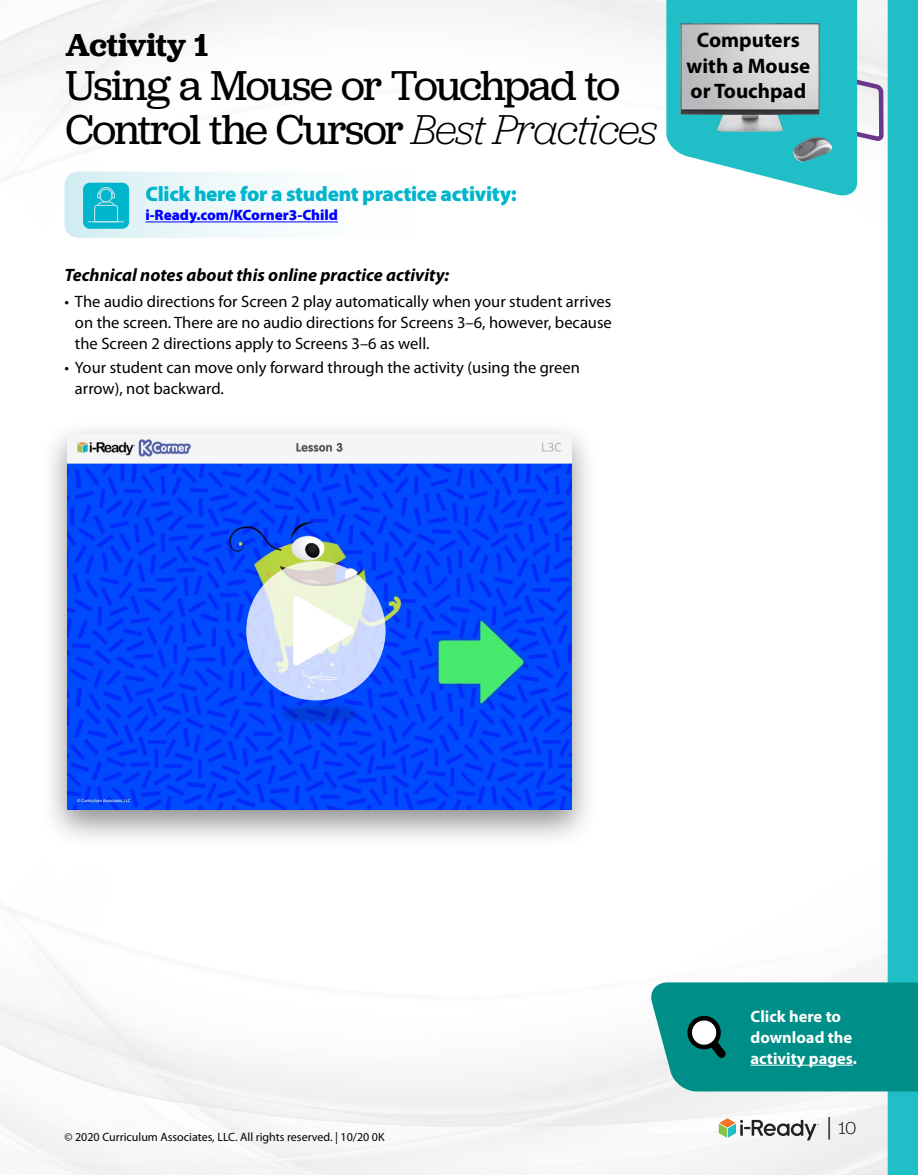
<style>
.page{position:relative;width:918px;height:1175px;background:#fff}
.page>*{position:absolute;margin:0;border:0;box-sizing:border-box;transform-origin:0 0}
.t1{font:43.5px/43.5px "Jubilat";letter-spacing:-.035em;color:#000}
.t2{font:600 33px "Jubilat";letter-spacing:-.005em;color:#000}
.t3{font:900 21px "Myriad Pro";letter-spacing:-.015em;color:#00b5cc}
.t4{font:700 21px/25.2px "Myriad Pro";color:#000;text-align:center}
.t5{font:italic 700 18px "Myriad Pro";color:#000}
.t6{font:300 18px "Jubilat";color:#000}
.t7{font:16.5px/21px "Myriad Pro";color:#000;text-align:justify}
.t8{font:700 16.5px/21px "Myriad Pro";color:#fff}
.t9{font:900 15px "Myriad Pro";letter-spacing:-.005em;color:#00f}
.t10{font:12px "Myriad Pro";color:#000}
.s1{font-weight:300;font-style:italic}
.s2{font-weight:900;font-stretch:condensed}
.s3{font-size:27px}
</style>
<div class="page">
<img style="left:887px;top:523px;width:1px;height:302px">
<img style="left:213px;top:1118px;width:15px;height:1px">
<img style="left:785px;top:1126px;width:103px;height:48px">
<img style="left:815px;top:1131px;width:73px;height:43px">
<svg style="left:5px;top:906px;width:7px;height:6px"></svg>
<img style="left:30px;top:1048px;width:60px;height:13px">
<div style="left:93px;top:1066px;width:376px;height:49px;background:#f5f5f5"></div>
<div style="left:22px;top:1001px;width:77px;height:47px;background:#f5f5f5"></div>
<img style="left:0;top:1001px;width:30px;height:21px">
<div style="left:141px;top:1063px;width:200px;height:49px;background:#f3f3f3"></div>
<img style="left:90px;top:1019px;width:51px;height:43px">
<img style="left:79px;top:1016px;width:14px;height:15px">
<div style="left:102px;top:1022px;width:133px;height:69px;background:#f4f4f4"></div>
<img style="left:822px;top:965px;width:66px;height:17px">
<img style="left:367px;top:1115px;width:34px;height:5px">
<img style="left:469px;top:1095px;width:3px;height:5px">
<img style="left:372px;top:1100px;width:100px;height:18px">
<svg style="left:82px;top:1125px;width:5px;height:6px"></svg>
<div style="left:243px;top:1135px;width:126px;height:21px;background:#f6f6f6"></div>
<img style="left:378px;top:1123px;width:23px;height:3px">
<img style="left:412px;top:1102px;width:92px;height:16px">
<img style="left:0;top:1130px;width:17px;height:1px">
<div style="left:715px;top:1134px;width:78px;height:26px;background:#f4f4f4"></div>
<img style="left:579px;top:1160px;width:28px;height:4px">
<img style="left:579px;top:1130px;width:19px;height:1px">
<img style="left:565px;top:1130px;width:14px;height:3px">
<img style="left:444px;top:1139px;width:80px;height:17px">
<img style="left:25px;top:1151px;width:46px;height:9px">
<img style="left:40px;top:1156px;width:30px;height:7px">
<img style="left:47px;top:1159px;width:5px;height:5px">
<img style="left:52px;top:1157px;width:109px;height:17px">
<img style="left:70px;top:1167px;width:21px;height:6px">
<img style="left:262px;top:1156px;width:14px;height:2px">
<img style="left:371px;top:1145px;width:18px;height:1px">
<img style="left:276px;top:1146px;width:117px;height:12px">
<img style="left:486px;top:1120px;width:49px;height:7px">
<img style="left:127px;top:1160px;width:17px;height:5px">
<img style="left:137px;top:1161px;width:66px;height:13px">
<img style="left:168px;top:1158px;width:111px;height:12px">
<div style="left:400px;top:1137px;width:116px;height:18px;background:#f5f5f5"></div>
<img style="left:266px;top:1159px;width:17px;height:10px">
<svg style="left:279px;top:1167px;width:43px;height:7px"></svg>
<img style="left:393px;top:1151px;width:23px;height:5px">
<div style="left:283px;top:1152px;width:127px;height:17px;background:#f2f2f2"></div>
<div style="left:535px;top:1020px;width:353px;height:106px;background:#f4f4f4"></div>
<svg style="left:521px;top:1125px;width:26px;height:3px"></svg>
<div style="left:610px;top:1020px;width:278px;height:83px;background:#f2f2f2"></div>
<img style="left:887px;top:261px;width:1px;height:262px">
<svg style="left:4px;top:174px;width:8px;height:7px"></svg>
<img style="left:30px;top:25px;width:60px;height:13px">
<div style="left:22px;top:38px;width:77px;height:47px;background:#f4f4f4"></div>
<img style="left:0;top:64px;width:30px;height:21px">
<img style="left:90px;top:24px;width:51px;height:43px">
<img style="left:79px;top:55px;width:14px;height:15px">
<div style="left:102px;top:0;width:133px;height:64px;background:#f4f4f4"></div>
<img style="left:610px;top:0;width:278px;height:85px">
<svg style="left:719px;top:1118px;width:100px;height:22px"></svg>
<div style="left:888px;top:0;width:30px;height:1174px;background:#20bec6"></div>
<svg style="left:64px;top:172px;width:274px;height:66px"></svg>
<div style="left:40px;top:419px;width:558px;height:429px;background:#000;opacity:.45"></div>
<img style="left:68px;top:434px;width:503px;height:375px">
<svg style="left:246px;top:561px;width:140px;height:139px;background:#d6e0ef"></svg>
<svg style="left:293px;top:595px;width:62px;height:71px"></svg>
<svg style="left:647px;top:982px;width:271px;height:109px;background:#18958f"></svg>
<svg style="left:831px;top:77px;width:55px;height:1097px"></svg>
<svg style="left:666px;top:0;width:191px;height:202px"></svg>
<img style="left:678px;top:15px;width:144px;height:116px">
<img style="left:783px;top:129px;width:55px;height:37px">
<h2 class="t2" style="left:65px;top:24px;width:144px">Activity 1</h2>
<h1 class="t1" style="left:65px;top:63px;width:593px">Using a Mouse or Touchpad to<br>Control the Cursor <span class="s1">Best Practices</span></h1>
<p class="t3" style="left:146px;top:182px;width:373px">Click here for a student practice activity:</p>
<p class="t9" style="left:146px;top:207px;width:194px">i-Ready.com/KCorner3-Child</p>
<p class="t5" style="left:64px;top:265px;width:386px">Technical notes about this online practice activity:</p>
<p class="t7" style="left:75px;top:291px;width:538px;text-indent:-10px">• The audio directions for Screen 2 play automatically when your student arrives on the screen. There are no audio directions for Screens 3–6, however, because the Screen 2 directions apply to Screens 3–6 as well.</p>
<p class="t7" style="left:75px;top:357px;width:506px;text-indent:-10px">• Your student can move only forward through the activity (using the green arrow), not backward.</p>
<p class="t4" style="left:687px;top:28px;width:125px">Computers with a Mouse or Touchpad</p>
<p class="t10" style="left:64px;top:1130px;width:322px">© 2020 Curriculum Associates, LLC. All rights reserved. | 10/20 0K</p>
<p class="t8" style="left:751px;top:1005px;width:108px">Click here to download the activity pages<span class="s2">.</span></p>
<p class="t6" style="left:827px;top:1116px;width:30px"><span class="s3">|</span> 10</p>
</div>
